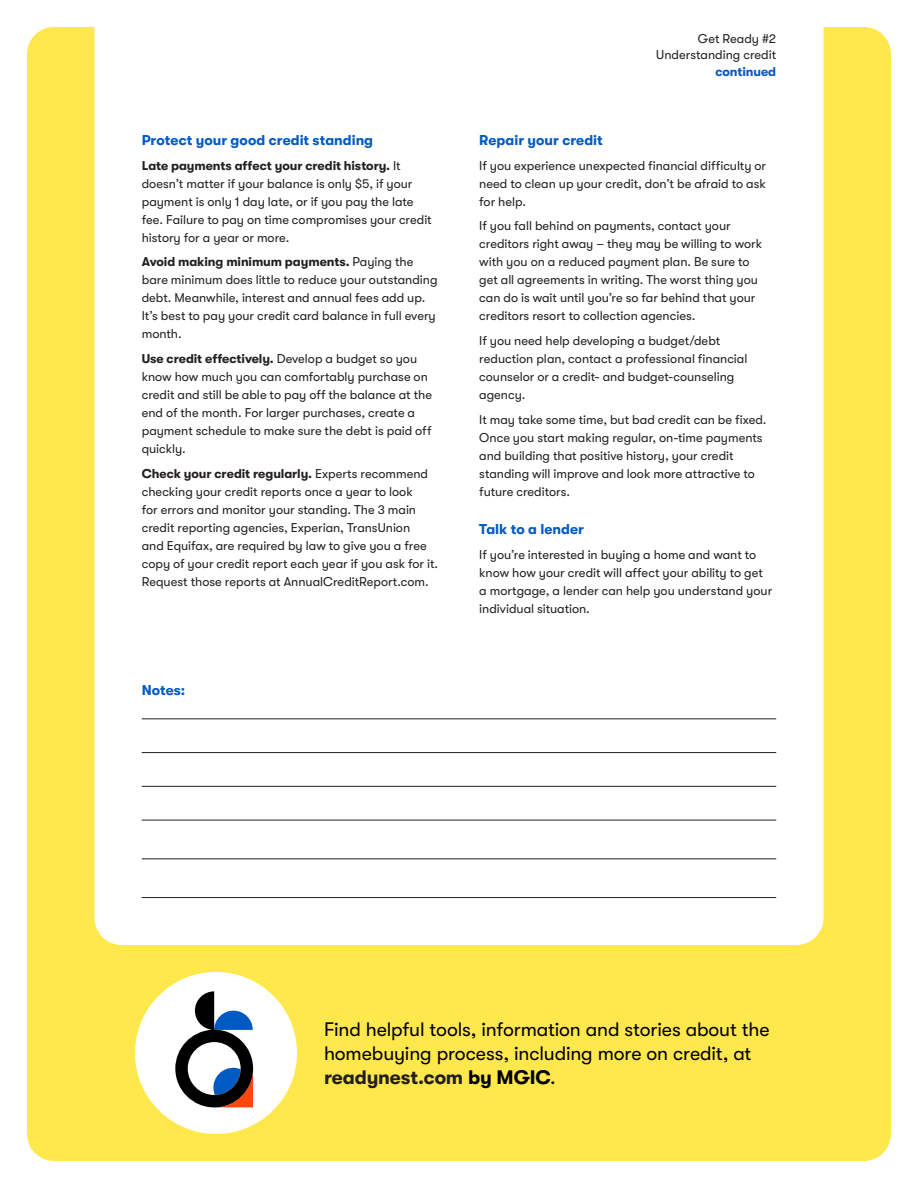
<style>
.page{position:relative;width:918px;height:1188px;background:#fff}
.page>*{position:absolute;margin:0;border:0;box-sizing:border-box;transform-origin:0 0}
.t1{font:19.5px/24px "GT Walsheim";letter-spacing:-.005em;color:#000}
.t2{font:700 14.25px "GT Walsheim";color:#005ac2}
.t3{font:12.75px/18px "GT Walsheim";color:#231f20}
.t4{font:700 12.75px "GT Walsheim";letter-spacing:-.005em;color:#005ac2}
.s1{font-weight:700}
.s2{font-weight:700;color:#231f20}
</style>
<div class="page">
<div style="left:27px;top:27px;width:864px;height:1134px;background:#ffe84c;border-radius:27px"></div>
<div style="left:94px;top:27px;width:730px;height:918px;background:#fff"></div>
<hr style="left:142px;top:719px;width:634px;height:1px;background:#231f20">
<hr style="left:142px;top:752px;width:634px;height:1px;background:#231f20">
<hr style="left:142px;top:786px;width:634px;height:1px;background:#231f20">
<hr style="left:142px;top:820px;width:634px;height:1px;background:#231f20">
<hr style="left:142px;top:859px;width:634px;height:1px;background:#231f20">
<hr style="left:142px;top:897px;width:634px;height:1px;background:#231f20">
<div style="left:135px;top:972px;width:162px;height:162px;background:#fff;border-radius:50%"></div>
<svg style="left:175px;top:991px;width:78px;height:116px"></svg>
<div style="left:656px;top:0;width:120px;height:76px;background:#fff"></div>
<p class="t2" style="left:142px;top:132px;width:233px">Protect your good credit standing</p>
<p class="t3" style="left:142px;top:156px;width:292px"><span class="s1">Late payments affect your credit history.</span> It doesn’t matter if your balance is only $5, if your payment is only 1 day late, or if you pay the late fee. Failure to pay on time compromises your credit history for a year or more.</p>
<p class="t3" style="left:142px;top:253px;width:297px"><span class="s1">Avoid making minimum payments.</span> Paying the bare minimum does little to reduce your outstanding debt. Meanwhile, interest and annual fees add up.<br>It’s best to pay your credit card balance in full every month.</p>
<p class="t3" style="left:142px;top:350px;width:292px"><span class="s1">Use credit effectively.</span> Develop a budget so you know how much you can comfortably purchase on credit and still be able to pay off the balance at the end of the month. For larger purchases, create a payment schedule to make sure the debt is paid off quickly.</p>
<p class="t3" style="left:142px;top:465px;width:298px"><span class="s1">Check your credit regularly.</span> Experts recommend checking your credit reports once a year to look<br>for errors and monitor your standing. The 3 main credit reporting agencies, Experian, TransUnion<br>and Equifax, are required by law to give you a free copy of your credit report each year if you ask for it.<br>Request those reports at AnnualCreditReport.com.</p>
<p class="t2" style="left:142px;top:682px;width:45px">Notes:</p>
<p class="t3" style="left:656px;top:30px;width:121px;line-height:16.5px;text-align:right">Get Ready #2<br>Understanding credit</p>
<p class="t4" style="left:715px;top:64px;width:62px">continued</p>
<p class="t2" style="left:479px;top:132px;width:125px">Repair your credit</p>
<p class="t3" style="left:479px;top:156px;width:288px;text-align:justify">If you experience unexpected financial difficulty or need to clean up your credit, don’t be afraid to ask for help.</p>
<p class="t3" style="left:479px;top:217px;width:284px">If you fall behind on payments, contact your creditors right away – they may be willing to work with you on a reduced payment plan. Be sure to get all agreements in writing. The worst thing you can do is wait until you’re so far behind that your creditors resort to collection agencies.</p>
<p class="t3" style="left:479px;top:332px;width:270px">If you need help developing a budget/debt reduction plan, contact a professional financial counselor or a credit- and budget-counseling agency.</p>
<p class="t3" style="left:479px;top:411px;width:289px">It may take some time, but bad credit can be fixed.<br>Once you start making regular, on-time payments and building that positive history, your credit standing will improve and look more attractive to future creditors.</p>
<p class="t2" style="left:479px;top:521px;width:106px">Talk to a lender</p>
<p class="t3" style="left:479px;top:546px;width:295px">If you’re interested in buying a home and want to know how your credit will affect your ability to get a mortgage, a lender can help you understand your individual situation.</p>
<h1 class="t1" style="left:324px;top:1017px;width:447px">Find helpful tools, information and stories about the homebuying process, including more on credit, at <span class="s2">readynest.com</span> <span class="s1">by MGIC</span>.</h1>
</div>
